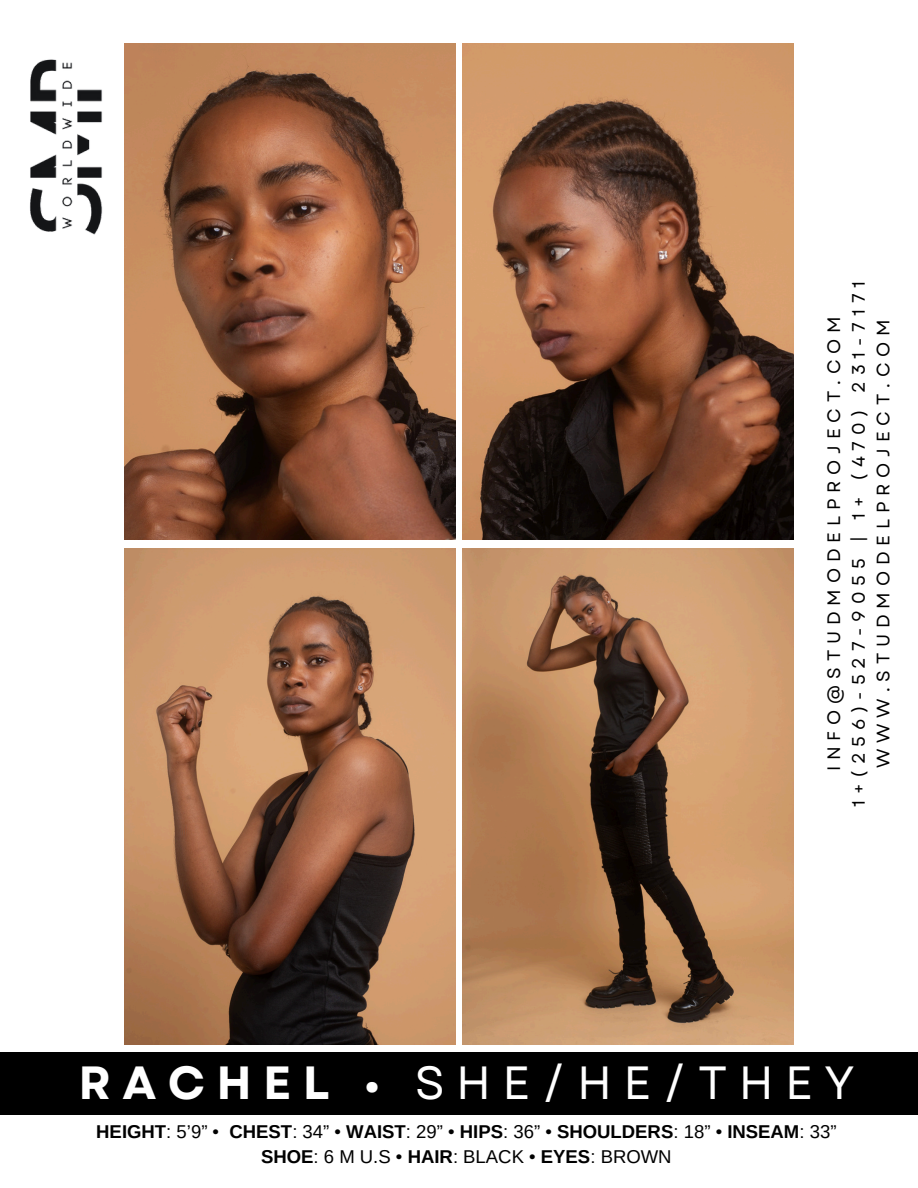
<style>
.page{position:relative;width:918px;height:1188px;background:#fff}
.page>*{position:absolute;margin:0;border:0;box-sizing:border-box;transform-origin:0 0}
.t1{font:46.5px "Garet";letter-spacing:.245em;color:#fff}
.t2{font:18.6px/25.5px "Arimo";color:#000;text-align:center}
.t3{font:18px "Garet";letter-spacing:.325em;color:#000}
.s1{font-weight:700}
</style>
<div class="page">
<img style="left:124px;top:43px;width:331px;height:496px">
<img style="left:463px;top:43px;width:330px;height:496px">
<img style="left:124px;top:548px;width:331px;height:496px">
<img style="left:463px;top:548px;width:330px;height:496px">
<div style="left:0;top:1052px;width:918px;height:63px;background:#000"></div>
<img style="left:30px;top:43px;width:95px;height:206px">
<p class="t3" style="left:846px;top:807px;width:528px;rotate:-90deg">1+(256)-527-9055 | 1+ (470) 231-7171</p>
<p class="t3" style="left:821px;top:771px;width:456px;rotate:-90deg">INFO@STUDMODELPROJECT.COM</p>
<p class="t3" style="left:870px;top:768px;width:450px;rotate:-90deg">WWW.STUDMODELPROJECT.COM</p>
<p class="t1" style="left:78px;top:1049px;width:778px"><span class="s1">RACHEL</span> • SHE/HE/THEY</p>
<p class="t2" style="left:96px;top:1119px;width:742px"><span class="s1">HEIGHT</span>: 5’9” • <span class="s1">CHEST</span>: 34” • <span class="s1">WAIST</span>: 29” • <span class="s1">HIPS</span>: 36” • <span class="s1">SHOULDERS</span>: 18” • <span class="s1">INSEAM</span>: 33”<br><span class="s1">SHOE</span>: 6 M U.S • <span class="s1">HAIR</span>: BLACK • <span class="s1">EYES</span>: BROWN</p>
</div>
